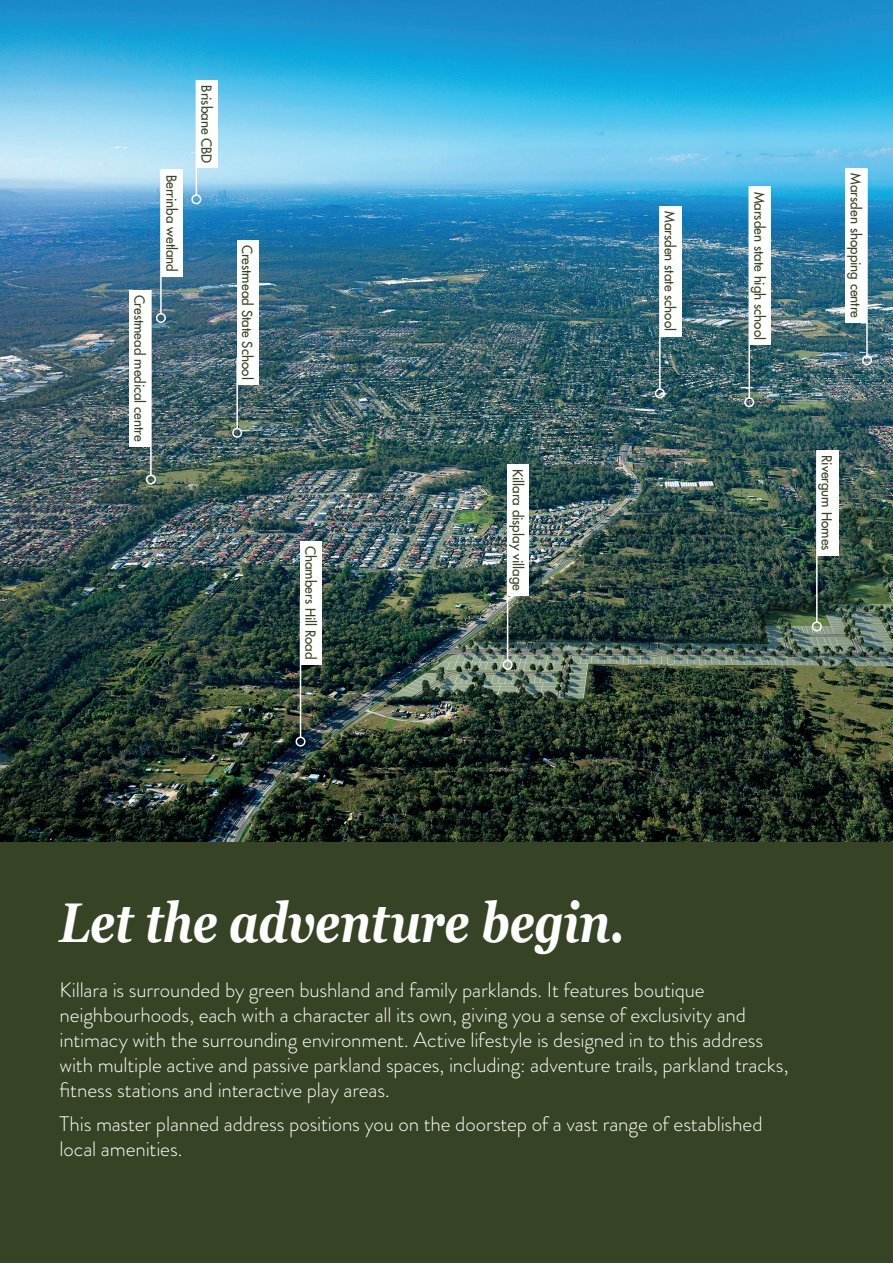
<style>
.page{position:relative;width:893px;height:1263px;background:#fff}
.page>*{position:absolute;margin:0;border:0;box-sizing:border-box;transform-origin:0 0}
.t1{font:italic 700 55.95px "Georgia";letter-spacing:-.005em;color:#fff;scale:.8 1}
.t2{font:300 21px/25.2px "Brandon Grotesque";letter-spacing:-.005em;color:#fff}
.t3{font:500 13.5px "Futura Std";color:#364324}
</style>
<div class="page">
<div style="left:0;top:842px;width:893px;height:421px;background:#364324"></div>
<img style="left:0;top:0;width:893px;height:842px">
<div style="left:196px;top:80px;width:22px;height:88px;background:#fff"></div>
<div style="left:508px;top:464px;width:21px;height:132px;background:#fff"></div>
<div style="left:301px;top:541px;width:21px;height:123px;background:#fff"></div>
<div style="left:817px;top:450px;width:21px;height:105px;background:#fff"></div>
<div style="left:129px;top:290px;width:22px;height:156px;background:#fff"></div>
<div style="left:161px;top:169px;width:22px;height:108px;background:#fff"></div>
<div style="left:237px;top:240px;width:22px;height:145px;background:#fff"></div>
<div style="left:660px;top:206px;width:21px;height:130px;background:#fff"></div>
<div style="left:749px;top:187px;width:22px;height:158px;background:#fff"></div>
<div style="left:846px;top:168px;width:21px;height:155px;background:#fff"></div>
<hr style="left:196px;top:80px;width:1px;height:116px;background:#fff">
<div style="left:191px;top:194px;width:10px;height:10px;border:2px solid #fff;border-radius:50%"></div>
<hr style="left:507px;top:519px;width:1px;height:142px;background:#fff">
<div style="left:503px;top:660px;width:10px;height:10px;border:2px solid #fff;border-radius:50%"></div>
<hr style="left:300px;top:596px;width:1px;height:142px;background:#fff">
<div style="left:296px;top:736px;width:10px;height:10px;border:2px solid #fff;border-radius:50%"></div>
<hr style="left:816px;top:450px;width:2px;height:173px;background:#fff">
<div style="left:812px;top:621px;width:10px;height:10px;border:2px solid #fff;border-radius:50%"></div>
<hr style="left:150px;top:290px;width:2px;height:186px;background:#fff">
<div style="left:146px;top:474px;width:10px;height:10px;border:2px solid #fff;border-radius:50%"></div>
<hr style="left:160px;top:169px;width:2px;height:145px;background:#fff">
<div style="left:156px;top:313px;width:10px;height:10px;border:2px solid #fff;border-radius:50%"></div>
<hr style="left:236px;top:357px;width:2px;height:72px;background:#fff">
<div style="left:232px;top:428px;width:10px;height:10px;border:2px solid #fff;border-radius:50%"></div>
<hr style="left:659px;top:206px;width:2px;height:184px;background:#fff">
<div style="left:655px;top:388px;width:10px;height:10px;border:2px solid #fff;border-radius:50%"></div>
<hr style="left:748px;top:187px;width:2px;height:211px;background:#fff">
<div style="left:744px;top:397px;width:10px;height:10px;border:2px solid #fff;border-radius:50%"></div>
<hr style="left:866px;top:168px;width:2px;height:189px;background:#fff">
<div style="left:862px;top:355px;width:10px;height:10px;border:2px solid #fff;border-radius:50%"></div>
<p class="t3" style="left:148px;top:295px;width:148px;rotate:90deg">Crestmead medical centre</p>
<p class="t3" style="left:180px;top:175px;width:99px;rotate:90deg">Berrinba wetland</p>
<p class="t3" style="left:215px;top:85px;width:79px;rotate:90deg">Brisbane CBD</p>
<p class="t3" style="left:256px;top:245px;width:136px;rotate:90deg">Crestmead State School</p>
<p class="t3" style="left:319px;top:546px;width:115px;rotate:90deg">Chambers Hill Road</p>
<p class="t3" style="left:526px;top:469px;width:123px;rotate:90deg">Killara display village</p>
<p class="t3" style="left:678px;top:211px;width:121px;rotate:90deg">Marsden state school</p>
<p class="t3" style="left:768px;top:192px;width:150px;rotate:90deg">Marsden state high school</p>
<p class="t3" style="left:864px;top:173px;width:146px;rotate:90deg">Marsden shopping centre</p>
<p class="t3" style="left:835px;top:455px;width:97px;rotate:90deg">Rivergum Homes</p>
<h1 class="t1" style="left:60px;top:886px;width:708px">Let the adventure begin.</h1>
<p class="t2" style="left:60px;top:977px;width:730px">Killara is surrounded by green bushland and family parklands. It features boutique neighbourhoods, each with a character all its own, giving you a sense of exclusivity and intimacy with the surrounding environment. Active lifestyle is designed in to this address with multiple active and passive parkland spaces, including: adventure trails, parkland tracks, fitness stations and interactive play areas.</p>
<p class="t2" style="left:60px;top:1111px;width:704px">This master planned address positions you on the doorstep of a vast range of established local amenities.</p>
</div>
